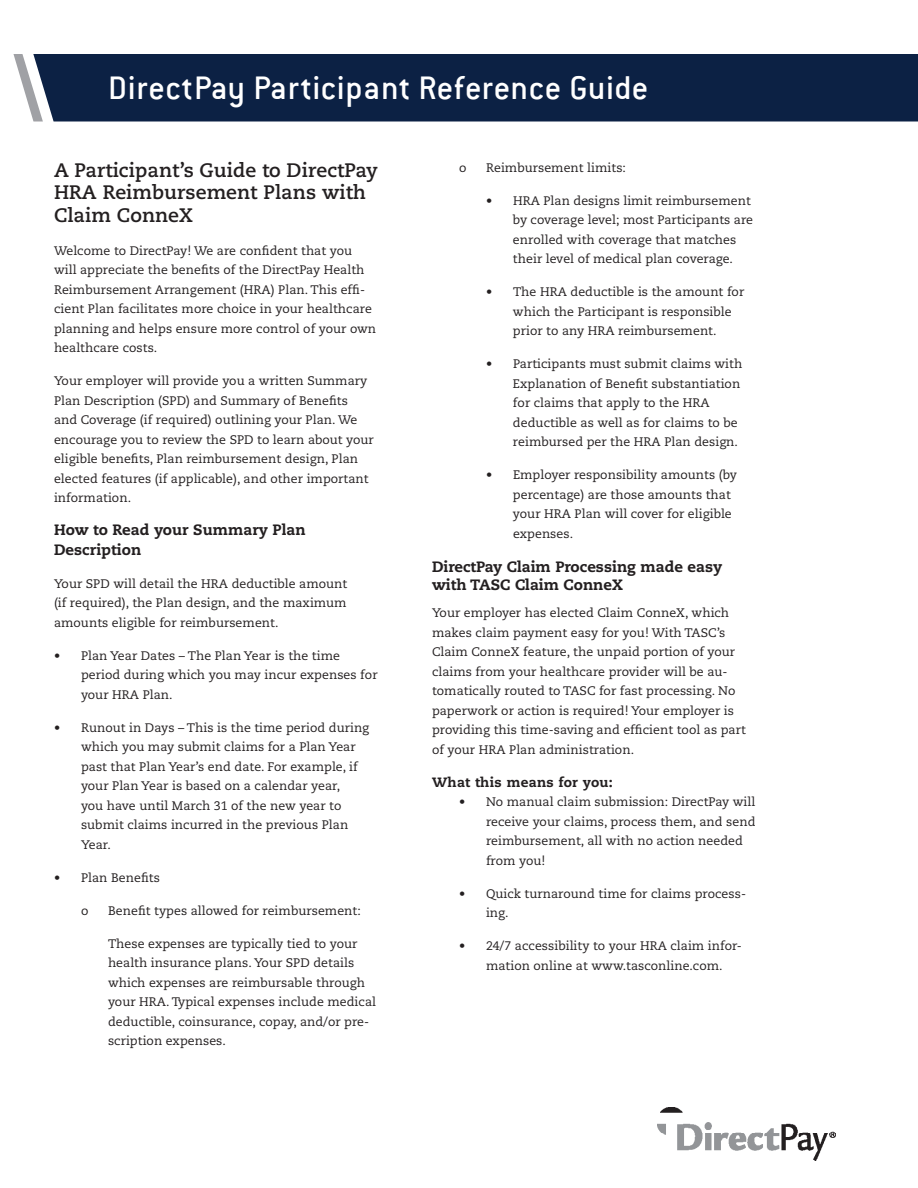
<style>
.page{position:relative;width:918px;height:1188px;background:#fff}
.page>*{position:absolute;margin:0;border:0;box-sizing:border-box;transform-origin:0 0}
.headline{font:500 36px "Conduit ITC";letter-spacing:.015em;color:#fff}
.text{font:700 19.5px/22.5px "Caecilia LT Std";letter-spacing:.005em;color:#231f20}
.Heading_1{font:800 15px/18px "Caecilia LT Std";color:#231f20}
.text-2{font:800 15px/19.5px "Caecilia LT Std";letter-spacing:.005em;color:#231f20}
.subheads{font:800 13.5px "Caecilia LT Std";letter-spacing:.02em;color:#231f20}
.text-3{font:12.3px/19.5px "Caecilia LT Std";letter-spacing:.005em;color:#231f20}
</style>
<div class="page">
<img style="left:658px;top:1108px;width:177px;height:53px">
<div style="left:43px;top:54px;width:875px;height:68px;background:#0c2144"></div>
<svg style="left:13px;top:54px;width:30px;height:68px"></svg>
<p class="headline" style="left:108px;top:68px;width:542px">DirectPay Participant Reference Guide</p>
<p class="text" style="left:54px;top:159px;width:326px">A Participant’s Guide to DirectPay<br>HRA Reimbursement Plans with<br>Claim ConneX</p>
<p class="text-3" style="left:54px;top:241px;width:324px">Welcome to DirectPay! We are confident that you will appreciate the benefits of the DirectPay Health Reimbursement Arrangement (HRA) Plan. This effi&shy;cient Plan facilitates more choice in your healthcare planning and helps ensure more control of your own healthcare costs.</p>
<p class="text-3" style="left:54px;top:372px;width:321px">Your employer will provide you a written Summary Plan Description (SPD) and Summary of Benefits and Coverage (if required) outlining your Plan. We encourage you to review the SPD to learn about your eligible benefits, Plan reimbursement design, Plan elected features (if applicable), and other important information.</p>
<p class="text-2" style="left:54px;top:521px;width:253px">How to Read your Summary Plan<br>Description</p>
<p class="text-3" style="left:54px;top:574px;width:295px;text-align:justify">Your SPD will detail the HRA deductible amount (if required), the Plan design, and the maximum amounts eligible for reimbursement.</p>
<p class="text-3" style="left:81px;top:646px;width:298px;text-indent:-27px">• Plan Year Dates – The Plan Year is the time period during which you may incur expenses for your HRA Plan.</p>
<p class="text-3" style="left:81px;top:718px;width:290px;text-indent:-27px">• Runout in Days – This is the time period during which you may submit claims for a Plan Year past that Plan Year’s end date. For example, if your Plan Year is based on a calendar year,<br>you have until March 31 of the new year to submit claims incurred in the previous Plan Year.</p>
<p class="text-3" style="left:54px;top:868px;width:107px">• Plan Benefits</p>
<p class="text-3" style="left:81px;top:901px;width:9px">o</p>
<p class="text-3" style="left:108px;top:901px;width:254px">Benefit types allowed for reimbursement:</p>
<p class="text-3" style="left:108px;top:934px;width:270px">These expenses are typically tied to your health insurance plans. Your SPD details which expenses are reimbursable through your HRA. Typical expenses include medical deductible, coinsurance, copay, and/or pre&shy;scription expenses.</p>
<p class="text-3" style="left:459px;top:158px;width:9px">o</p>
<p class="text-3" style="left:486px;top:158px;width:142px">Reimbursement limits:</p>
<p class="text-3" style="left:513px;top:191px;width:242px;text-indent:-27px">• HRA Plan designs limit reimbursement by coverage level; most Participants are enrolled with coverage that matches their level of medical plan coverage.</p>
<p class="text-3" style="left:513px;top:282px;width:233px;text-indent:-27px">• The HRA deductible is the amount for which the Participant is responsible prior to any HRA reimbursement.</p>
<p class="text-3" style="left:513px;top:354px;width:231px;text-indent:-27px">• Participants must submit claims with Explanation of Benefit substantiation for claims that apply to the HRA deductible as well as for claims to be reimbursed per the HRA Plan design.</p>
<p class="text-3" style="left:513px;top:465px;width:225px;text-indent:-27px">• Employer responsibility amounts (by percentage) are those amounts that your HRA Plan will cover for eligible expenses.</p>
<p class="Heading_1" style="left:432px;top:558px;width:292px">DirectPay Claim Processing made easy with TASC Claim ConneX</p>
<p class="text-3" style="left:432px;top:604px;width:315px">Your employer has elected Claim ConneX, which makes claim payment easy for you! With TASC’s Claim ConneX feature, the unpaid portion of your claims from your healthcare provider will be au&shy;tomatically routed to TASC for fast processing. No paperwork or action is required! Your employer is providing this time-saving and efficient tool as part of your HRA Plan administration.</p>
<p class="subheads" style="left:432px;top:774px;width:182px">What this means for you:</p>
<p class="text-3" style="left:459px;top:793px;width:298px">• No manual claim submission: DirectPay will</p>
<p class="text-3" style="left:486px;top:812px;width:271px">receive your claims, process them, and send</p>
<p class="text-3" style="left:486px;top:832px;width:258px">reimbursement, all with no action needed</p>
<p class="text-3" style="left:486px;top:851px;width:61px">from you!</p>
<p class="text-3" style="left:459px;top:884px;width:289px">• Quick turnaround time for claims process-</p>
<p class="text-3" style="left:486px;top:904px;width:24px">ing.</p>
<p class="text-3" style="left:459px;top:937px;width:284px">• 24/7 accessibility to your HRA claim infor-</p>
<p class="text-3" style="left:486px;top:956px;width:238px">mation online at www.tasconline.com.</p>
</div>
